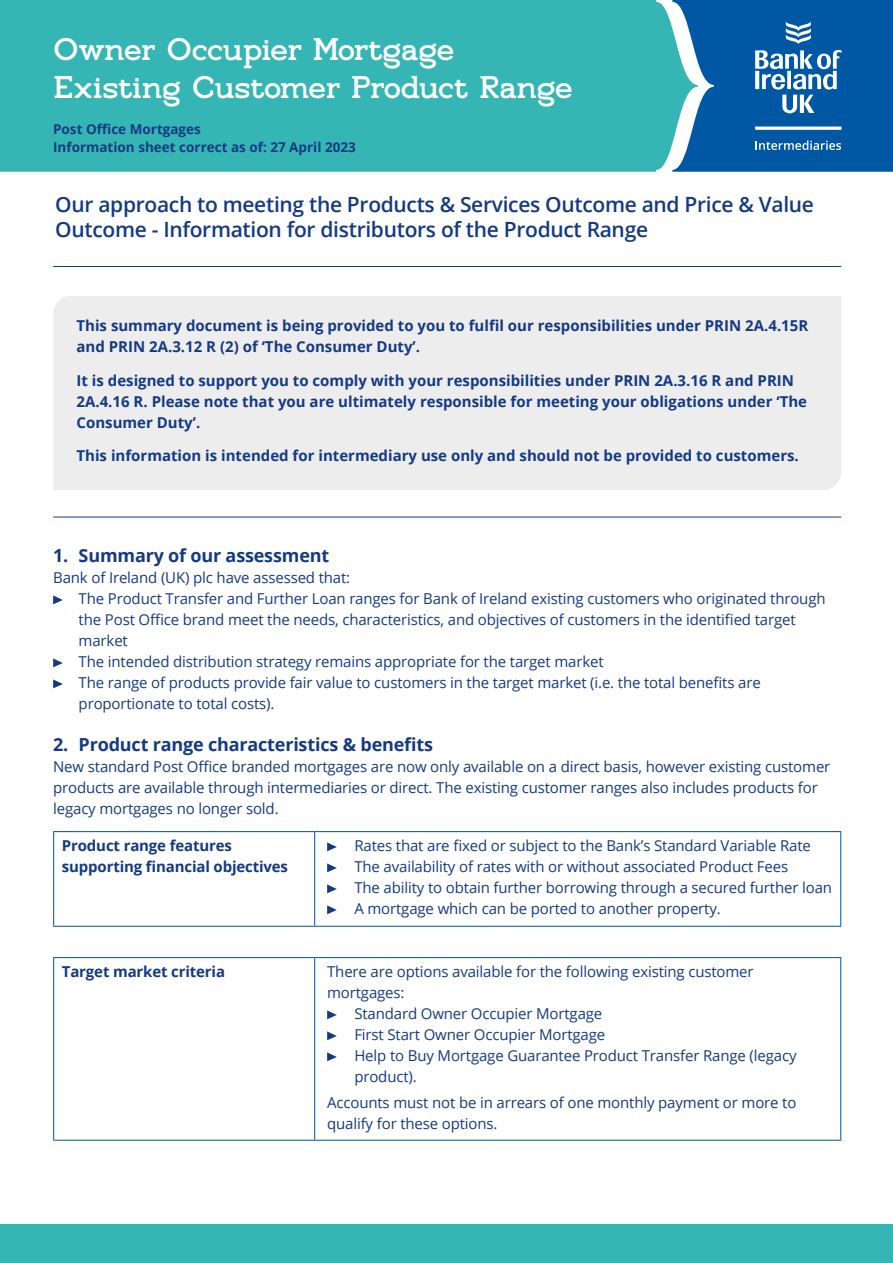
<style>
.page{position:relative;width:893px;height:1263px;background:#fff}
.page>*{position:absolute;margin:0;border:0;box-sizing:border-box;transform-origin:0 0}
.t1{font:700 31.5px/37.8px "Irwin";letter-spacing:-.03em;color:#fff}
.t2{font:600 21px/25.2px "Open Sans";letter-spacing:-.015em;color:#143a84}
.t3{font:700 18px "Open Sans";letter-spacing:-.01em;color:#143a84}
.t4{font:15px/21px "Open Sans";letter-spacing:-.01em;color:#143a84}
.t5{font:700 15px/21px "Open Sans";color:#143a84}
.t6{font:700 13.5px/18px "Open Sans";color:#143a84}
</style>
<div class="page">
<svg style="left:53px;top:595px;width:10px;height:9px"></svg>
<svg style="left:53px;top:658px;width:10px;height:9px"></svg>
<svg style="left:53px;top:679px;width:10px;height:9px"></svg>
<hr style="left:53px;top:832px;width:1px;height:94px;background:#0057a4">
<hr style="left:53px;top:831px;width:262px;height:1px;background:#0057a4">
<hr style="left:314px;top:832px;width:1px;height:94px;background:#0057a4">
<hr style="left:315px;top:831px;width:526px;height:1px;background:#0057a4">
<hr style="left:840px;top:832px;width:1px;height:94px;background:#0057a4">
<hr style="left:53px;top:926px;width:262px;height:1px;background:#0057a4">
<hr style="left:315px;top:926px;width:526px;height:1px;background:#0057a4">
<hr style="left:53px;top:958px;width:1px;height:182px;background:#0057a4">
<hr style="left:53px;top:957px;width:262px;height:1px;background:#0057a4">
<hr style="left:53px;top:1140px;width:262px;height:1px;background:#0057a4">
<hr style="left:314px;top:958px;width:1px;height:182px;background:#0057a4">
<hr style="left:315px;top:957px;width:526px;height:1px;background:#0057a4">
<hr style="left:840px;top:958px;width:1px;height:182px;background:#0057a4">
<hr style="left:315px;top:1140px;width:526px;height:1px;background:#0057a4">
<svg style="left:327px;top:842px;width:10px;height:9px"></svg>
<svg style="left:327px;top:863px;width:10px;height:9px"></svg>
<svg style="left:327px;top:884px;width:10px;height:9px"></svg>
<svg style="left:327px;top:905px;width:10px;height:9px"></svg>
<svg style="left:327px;top:1010px;width:10px;height:9px"></svg>
<svg style="left:327px;top:1031px;width:10px;height:9px"></svg>
<svg style="left:327px;top:1052px;width:10px;height:9px"></svg>
<div style="left:0;top:1225px;width:893px;height:38px;background:#35b6b4"></div>
<div style="left:0;top:0;width:672px;height:172px;background:#35b6b4"></div>
<svg style="left:672px;top:0;width:221px;height:172px;background:#2370b0"></svg>
<div style="left:53px;top:296px;width:788px;height:194px;background:#ededed"></div>
<hr style="left:53px;top:517px;width:788px;height:1px;background:#143a84">
<hr style="left:53px;top:266px;width:788px;height:1px;background:#143a84">
<h1 class="t1" style="left:53px;top:31px;width:522px">Owner Occupier Mortgage<br>Existing Customer Product Range</h1>
<p class="t6" style="left:53px;top:119px;width:304px">Post Office Mortgages<br>Information sheet correct as of: 27 April 2023</p>
<h2 class="t2" style="left:55px;top:191px;width:760px">Our approach to meeting the Products &amp; Services Outcome and Price &amp; Value<br>Outcome - Information for distributors of the Product Range</h2>
<p class="t5" style="left:77px;top:314px;width:733px">This summary document is being provided to you to fulfil our responsibilities under PRIN 2A.4.15R and PRIN 2A.3.12 R (2) of ‘The Consumer Duty’.</p>
<p class="t5" style="left:77px;top:369px;width:732px">It is designed to support you to comply with your responsibilities under PRIN 2A.3.16 R and PRIN<br>2A.4.16 R. Please note that you are ultimately responsible for meeting your obligations under ‘The<br>Consumer Duty’.</p>
<p class="t5" style="left:77px;top:445px;width:724px">This information is intended for intermediary use only and should not be provided to customers.</p>
<p class="t3" style="left:53px;top:543px;width:278px">1. Summary of our assessment</p>
<p class="t4" style="left:79px;top:567px;width:748px;text-indent:-26px">Bank of Ireland (UK) plc have assessed that:<br>The Product Transfer and Further Loan ranges for Bank of Ireland existing customers who originated through the Post Office brand meet the needs, characteristics, and objectives of customers in the identified target market<br>The intended distribution strategy remains appropriate for the target market<br>The range of products provide fair value to customers in the target market (i.e. the total benefits are proportionate to total costs).</p>
<p class="t3" style="left:53px;top:732px;width:381px">2. Product range characteristics &amp; benefits</p>
<p class="t4" style="left:53px;top:756px;width:779px">New standard Post Office branded mortgages are now only available on a direct basis, however existing customer products are available through intermediaries or direct. The existing customer ranges also includes products for legacy mortgages no longer sold.</p>
<p class="t5" style="left:62px;top:835px;width:228px">Product range features supporting financial objectives</p>
<p class="t4" style="left:354px;top:835px;width:479px">Rates that are fixed or subject to the Bank’s Standard Variable Rate The availability of rates with or without associated Product Fees<br>The ability to obtain further borrowing through a secured further loan A mortgage which can be ported to another property.</p>
<p class="t5" style="left:62px;top:961px;width:165px">Target market criteria</p>
<p class="t4" style="left:327px;top:961px;width:428px">There are options available for the following existing customer</p>
<p class="t4" style="left:327px;top:982px;width:79px">mortgages:</p>
<p class="t4" style="left:354px;top:1003px;width:249px">Standard Owner Occupier Mortgage</p>
<p class="t4" style="left:354px;top:1024px;width:252px">First Start Owner Occupier Mortgage</p>
<p class="t4" style="left:354px;top:1045px;width:444px">Help to Buy Mortgage Guarantee Product Transfer Range (legacy</p>
<p class="t4" style="left:354px;top:1066px;width:64px">product).</p>
<p class="t4" style="left:327px;top:1091px;width:471px">Accounts must not be in arrears of one monthly payment or more to qualify for these options.</p>
</div>
